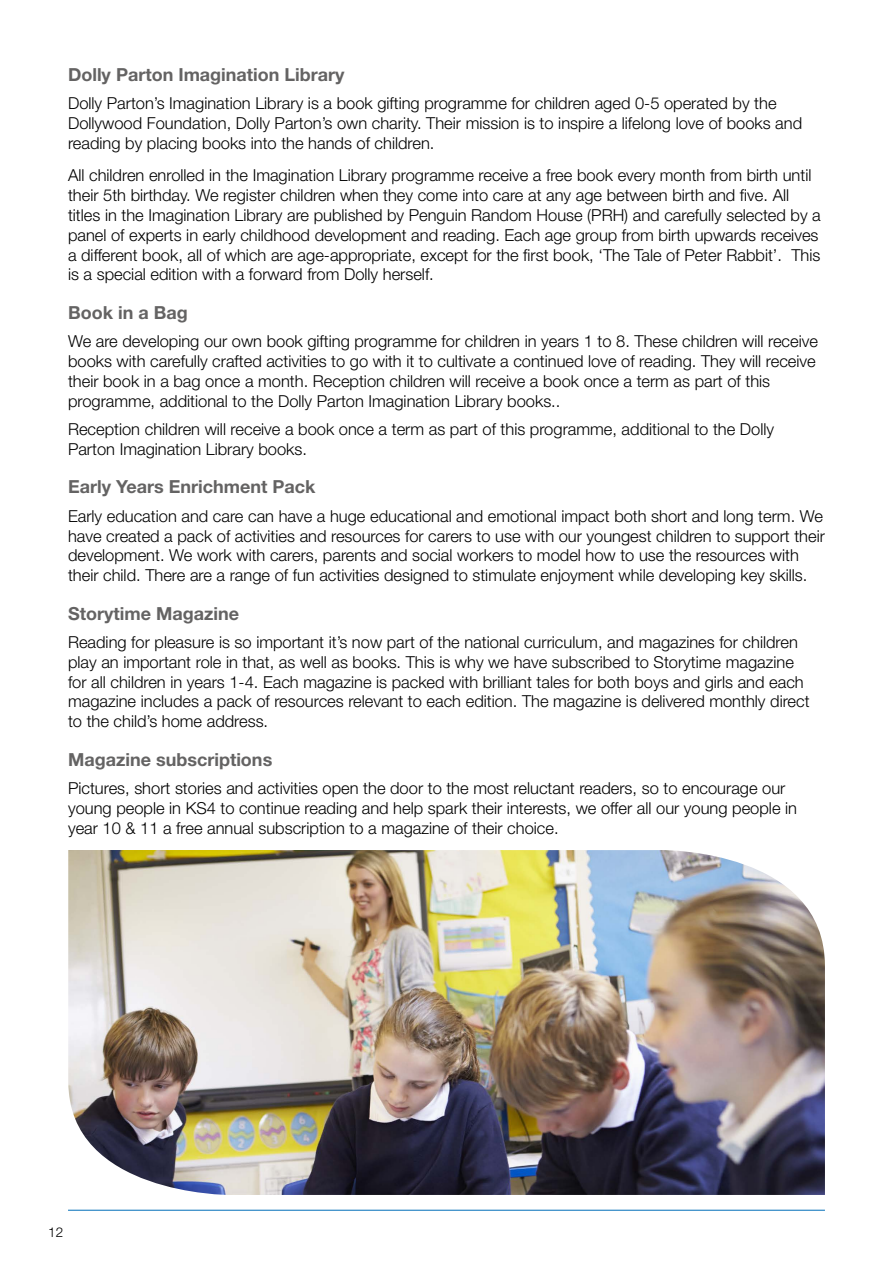
<style>
.page{position:relative;width:893px;height:1263px;background:#fff}
.page>*{position:absolute;margin:0;border:0;box-sizing:border-box;transform-origin:0 0}
.Grey{font:700 18px "Helvetica Neue LT Std";color:#646363}
.Body_text{font:300 16.5px/19.8px "Helvetica Neue LT Std";color:#000}
.t1{font:300 13.5px "Helvetica Neue LT Std";color:#000}
</style>
<div class="page">
<hr style="left:68px;top:1210px;width:757px;height:1px;background:#006eb8">
<img style="left:68px;top:850px;width:757px;height:345px">
<p class="Grey" style="left:68px;top:63px;width:278px">Dolly Parton Imagination Library</p>
<p class="Body_text" style="left:68px;top:93px;width:736px">Dolly Parton’s Imagination Library is a book gifting programme for children aged 0-5 operated by the<br>Dollywood Foundation, Dolly Parton’s own charity. Their mission is to inspire a lifelong love of books and reading by placing books into the hands of children.</p>
<p class="Body_text" style="left:68px;top:165px;width:754px">All children enrolled in the Imagination Library programme receive a free book every month from birth until their 5th birthday. We register children when they come into care at any age between birth and five. All titles in the Imagination Library are published by Penguin Random House (PRH) and carefully selected by a panel of experts in early childhood development and reading. Each age group from birth upwards receives a different book, all of which are age-appropriate, except for the first book, ‘The Tale of Peter Rabbit’. This is a special edition with a forward from Dolly herself.</p>
<p class="Grey" style="left:68px;top:301px;width:121px">Book in a Bag</p>
<p class="Body_text" style="left:68px;top:331px;width:751px">We are developing our own book gifting programme for children in years 1 to 8. These children will receive books with carefully crafted activities to go with it to cultivate a continued love of reading. They will receive their book in a bag once a month. Reception children will receive a book once a term as part of this programme, additional to the Dolly Parton Imagination Library books..</p>
<p class="Body_text" style="left:68px;top:419px;width:708px">Reception children will receive a book once a term as part of this programme, additional to the Dolly<br>Parton Imagination Library books.</p>
<p class="Grey" style="left:68px;top:476px;width:249px">Early Years Enrichment Pack</p>
<p class="Body_text" style="left:68px;top:506px;width:758px">Early education and care can have a huge educational and emotional impact both short and long term. We have created a pack of activities and resources for carers to use with our youngest children to support their development. We work with carers, parents and social workers to model how to use the resources with their child. There are a range of fun activities designed to stimulate enjoyment while developing key skills.</p>
<p class="Grey" style="left:68px;top:602px;width:172px">Storytime Magazine</p>
<p class="Body_text" style="left:68px;top:632px;width:743px">Reading for pleasure is so important it’s now part of the national curriculum, and magazines for children play an important role in that, as well as books. This is why we have subscribed to Storytime magazine for all children in years 1-4. Each magazine is packed with brilliant tales for both boys and girls and each magazine includes a pack of resources relevant to each edition. The magazine is delivered monthly direct to the child’s home address.</p>
<p class="Grey" style="left:68px;top:748px;width:206px">Magazine subscriptions</p>
<p class="Body_text" style="left:68px;top:778px;width:730px">Pictures, short stories and activities open the door to the most reluctant readers, so to encourage our young people in KS4 to continue reading and help spark their interests, we offer all our young people in year 10 &amp; 11 a free annual subscription to a magazine of their choice.</p>
<p class="t1" style="left:48px;top:1224px;width:17px">12</p>
</div>
